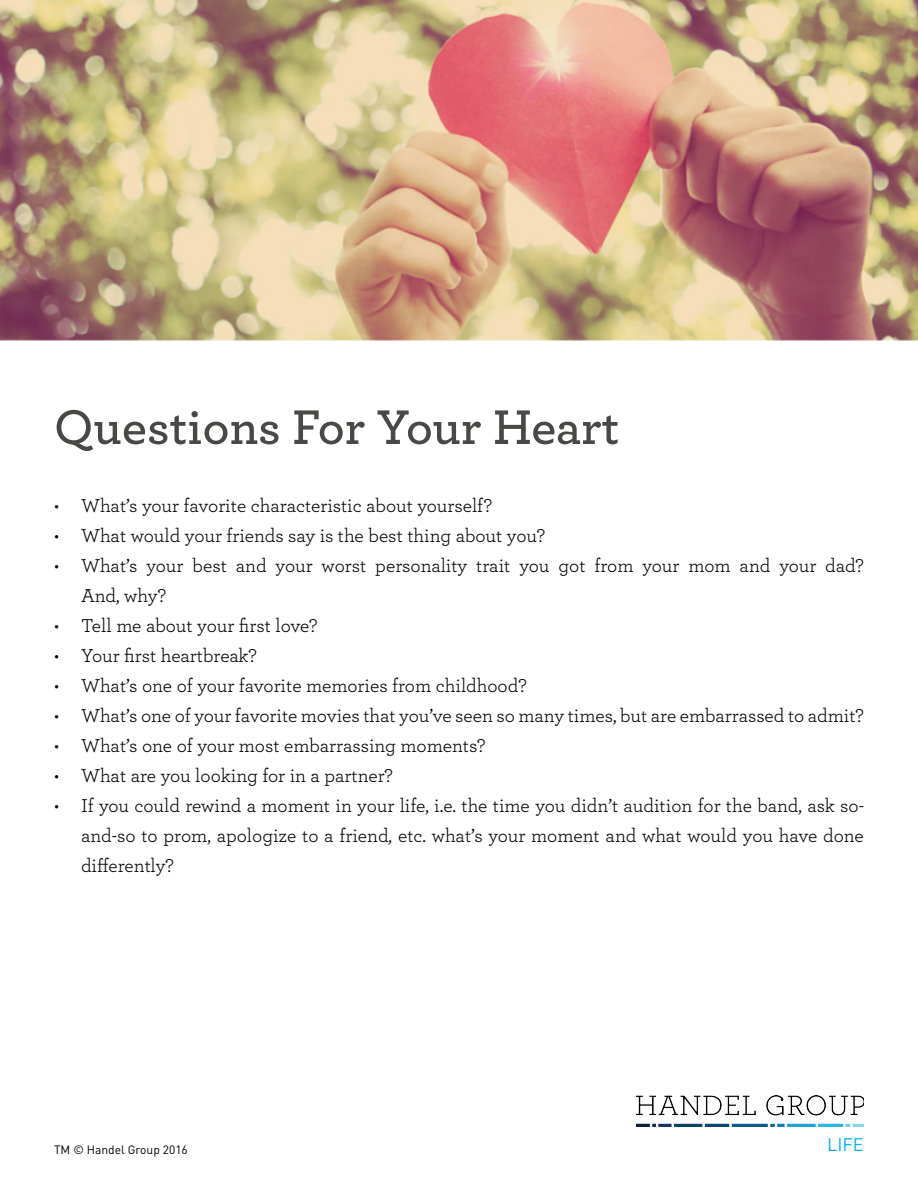
<style>
.page{position:relative;width:918px;height:1188px;background:#fff}
.page>*{position:absolute;margin:0;border:0;box-sizing:border-box;transform-origin:0 0}
.t1{font:600 51px "Archer";color:#494845}
.t2{font:19.5px/30px "Archer";color:#000}
.t3{font:18px "DINOT";color:#00aeef}
.t4{font:12px "DINOT";color:#000}
</style>
<div class="page">
<img style="left:0;top:0;width:918px;height:1127px">
<img style="left:637px;top:1095px;width:227px;height:32px">
<h1 class="t1" style="left:54px;top:389px;width:567px">Questions For Your Heart</h1>
<p class="t2" style="left:54px;top:489px;width:440px">• What’s your favorite characteristic about yourself?</p>
<p class="t2" style="left:54px;top:519px;width:493px">• What would your friends say is the best thing about you?</p>
<p class="t2" style="left:81px;top:549px;width:784px;text-indent:-27px">• What’s your best and your worst personality trait you got from your mom and your dad?<br>And, why?</p>
<p class="t2" style="left:54px;top:609px;width:265px">• Tell me about your first love?</p>
<p class="t2" style="left:54px;top:639px;width:204px">• Your first heartbreak?</p>
<p class="t2" style="left:54px;top:669px;width:474px">• What’s one of your favorite memories from childhood?</p>
<p class="t2" style="left:54px;top:699px;width:811px">• What’s one of your favorite movies that you’ve seen so many times, but are embarrassed to admit?</p>
<p class="t2" style="left:54px;top:729px;width:433px">• What’s one of your most embarrassing moments?</p>
<p class="t2" style="left:54px;top:759px;width:340px">• What are you looking for in a partner?</p>
<p class="t2" style="left:81px;top:789px;width:785px;text-align:justify;text-indent:-27px">• If you could rewind a moment in your life, i.e. the time you didn’t audition for the band, ask so&shy;and-so to prom, apologize to a friend, etc. what’s your moment and what would you have done differently?</p>
<p class="t4" style="left:54px;top:1140px;width:135px">TM © Handel Group 2016</p>
<p class="t3" style="left:827px;top:1130px;width:38px">LIFE</p>
</div>
